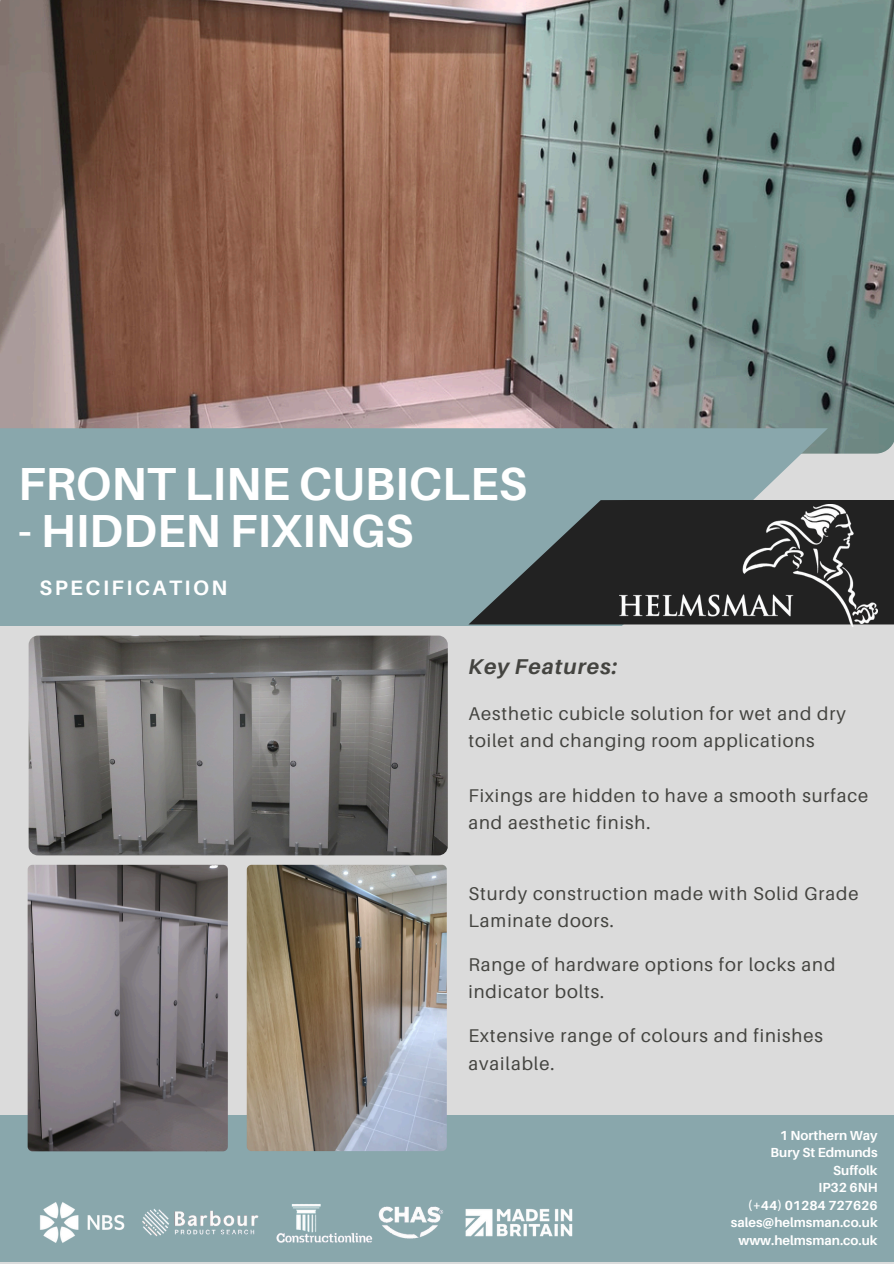
<style>
.page{position:relative;width:894px;height:1264px;background:#fff}
.page>*{position:absolute;margin:0;border:0;box-sizing:border-box;transform-origin:0 0}
.t1{font:700 46.35px "Aileron";color:#fff}
.t2{font:italic 700 21.45px "Aileron";letter-spacing:.05em;color:#444440}
.t3{font:700 20.85px "Aileron";letter-spacing:.12em;color:#fff}
.t4{font:18.45px/27.3px "Aileron";letter-spacing:.05em;color:#444440}
.t5{font:700 13.2px "Aileron";color:#fff}
</style>
<div class="page">
<div style="left:0;top:0;width:893px;height:1263px;background:#dbdbdb"></div>
<div style="left:0;top:1114px;width:893px;height:147px;background:#89a7ac"></div>
<img style="left:0;top:0;width:893px;height:453px">
<div style="left:0;top:428px;width:827px;height:198px;background:#89a7ac"></div>
<img style="left:40px;top:1202px;width:332px;height:41px">
<img style="left:29px;top:635px;width:418px;height:220px;border-radius:9px">
<img style="left:28px;top:864px;width:200px;height:287px;border-radius:5px">
<img style="left:247px;top:864px;width:199px;height:287px;border-radius:5px">
<svg style="left:468px;top:500px;width:425px;height:124px;background:#495456"></svg>
<img style="left:619px;top:504px;width:258px;height:122px">
<img style="left:372px;top:1206px;width:201px;height:33px">
<p class="t1" style="left:18px;top:455px;width:510px">FRONT LINE CUBICLES</p>
<p class="t1" style="left:18px;top:502px;width:396px">- HIDDEN FIXINGS</p>
<p class="t3" style="left:39px;top:575px;width:189px">SPECIFICATION</p>
<p class="t2" style="left:468px;top:653px;width:150px">Key Features:</p>
<p class="t4" style="left:468px;top:699px;width:379px">Aesthetic cubicle solution for wet and dry toilet and changing room applications</p>
<p class="t4" style="left:468px;top:781px;width:401px">Fixings are hidden to have a smooth surface and aesthetic finish.</p>
<p class="t4" style="left:468px;top:879px;width:391px">Sturdy construction made with Solid Grade<br>Laminate doors.</p>
<p class="t4" style="left:468px;top:950px;width:368px">Range of hardware options for locks and indicator bolts.</p>
<p class="t4" style="left:468px;top:1021px;width:356px">Extensive range of colours and finishes available.</p>
<p class="t5" style="left:779px;top:1126px;width:99px">1 Northern Way</p>
<h3 class="t5" style="left:770px;top:1144px;width:108px">Bury St Edmunds</h3>
<h4 class="t5" style="left:833px;top:1161px;width:46px">Suffolk</h4>
<h4 class="t5" style="left:818px;top:1179px;width:61px">IP32 6NH</h4>
<h4 class="t5" style="left:747px;top:1196px;width:131px">(+44) 01284 727626</h4>
<h4 class="t5" style="left:730px;top:1214px;width:148px">sales@helmsman.co.uk</h4>
<h4 class="t5" style="left:738px;top:1231px;width:141px">www.helmsman.co.uk</h4>
</div>
